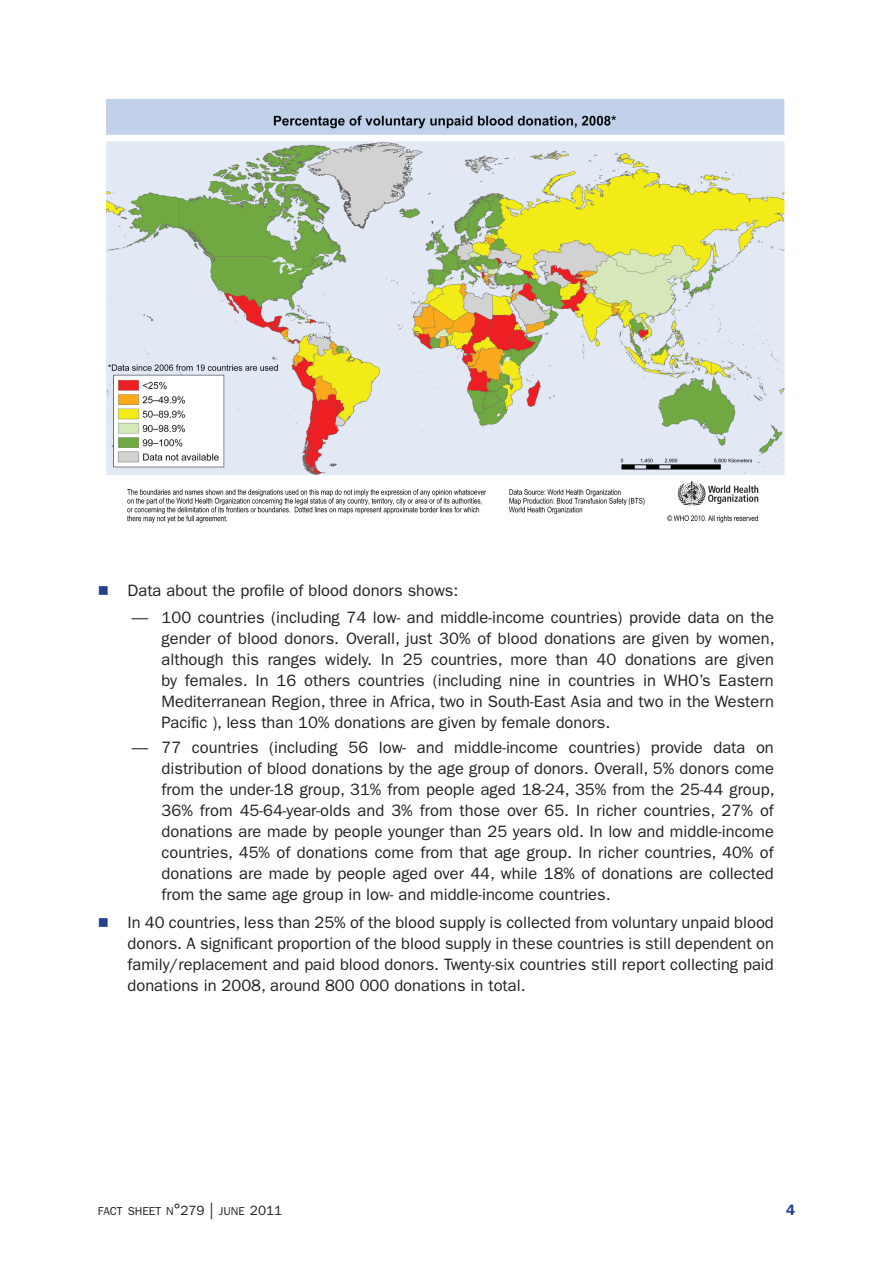
<style>
.page{position:relative;width:893px;height:1263px;background:#fff}
.page>*{position:absolute;margin:0;border:0;box-sizing:border-box;transform-origin:0 0}
.t1{font:16.5px/21px "ITC Franklin Gothic Std";color:#231f20;text-align:justify}
.t2{font:600 15px "ITC Franklin Gothic Std";color:#253f8e}
.t3{font:11.55px "ITC Franklin Gothic Std";color:#231f20}
.s1{color:#253f8e}
.s2{font-size:16.5px}
.s3{font-size:13.5px}
</style>
<div class="page">
<img style="left:106px;top:99px;width:679px;height:424px">
<p class="t1" style="left:98px;top:580px;width:362px"><span class="s1">■</span> Data about the profile of blood donors shows:</p>
<p class="t1" style="left:162px;top:607px;width:615px;text-indent:-30px">— 100 countries (including 74 low- and middle-income countries) provide data on the gender of blood donors. Overall, just 30% of blood donations are given by women, although this ranges widely. In 25 countries, more than 40 donations are given by females. In 16 others countries (including nine in countries in WHO’s Eastern Mediterranean Region, three in Africa, two in South-East Asia and two in the Western Pacific ), less than 10% donations are given by female donors.</p>
<p class="t1" style="left:162px;top:737px;width:615px;text-indent:-30px">— 77 countries (including 56 low- and middle-income countries) provide data on distribution of blood donations by the age group of donors. Overall, 5% donors come from the under-18 group, 31% from people aged 18-24, 35% from the 25-44 group, 36% from 45-64-year-olds and 3% from those over 65. In richer countries, 27% of donations are made by people younger than 25 years old. In low and middle-income countries, 45% of donations come from that age group. In richer countries, 40% of donations are made by people aged over 44, while 18% of donations are collected from the same age group in low- and middle-income countries.</p>
<p class="t1" style="left:128px;top:912px;width:648px;text-indent:-30px"><span class="s1">■</span> In 40 countries, less than 25% of the blood supply is collected from voluntary unpaid blood donors. A significant proportion of the blood supply in these countries is still dependent on family/replacement and paid blood donors. Twenty-six countries still report collecting paid donations in 2008, around 800 000 donations in total.</p>
<p class="t3" style="left:98px;top:1205px;width:186px">FACT SHEET N<span class="s2">°</span><span class="s3">279</span> <span class="s2">|</span> JUNE <span class="s3">2011</span></p>
<p class="t2" style="left:786px;top:1201px;width:10px">4</p>
</div>
